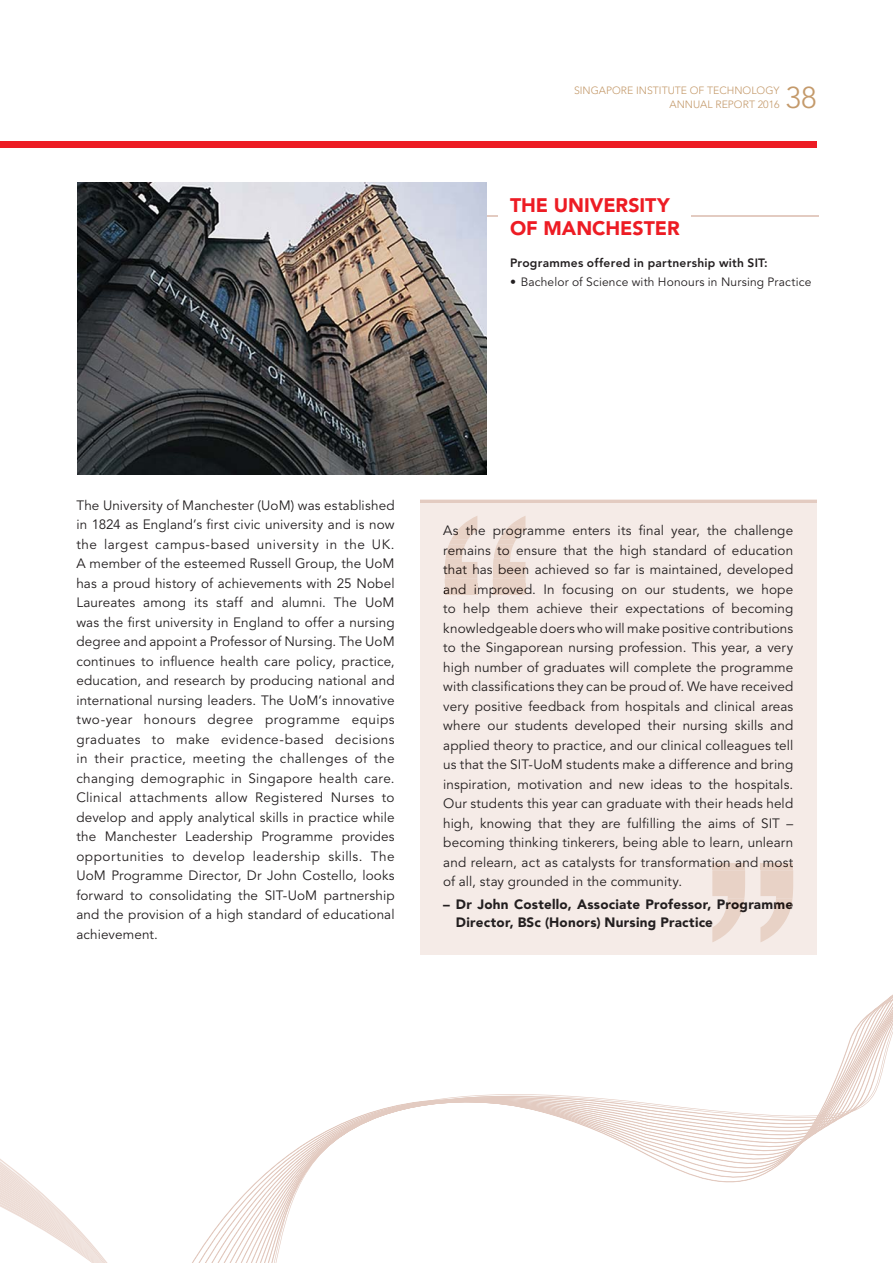
<style>
.page{position:relative;width:893px;height:1263px;background:#fff}
.page>*{position:absolute;margin:0;border:0;box-sizing:border-box;transform-origin:0 0}
.t1{font:300 30px "Avenir LT Std";color:#c49a6b}
.t2{font:900 19.5px/22.5px "Avenir LT Std";color:#ed1c24}
.t3{font:13.5px/19.5px "Avenir LT Std";letter-spacing:.01em;color:#231f20;text-align:justify}
.t4{font:900 13.5px/18px "Avenir LT Std";letter-spacing:.015em;color:#231f20}
.t5{font:13.5px "Avenir LT Std";letter-spacing:.015em;color:#1e1411}
.t6{font:12px "Avenir LT Std";letter-spacing:.015em;color:#231f20}
.t7{font:800 12px "Avenir LT Std";letter-spacing:.02em;color:#231f20}
.t8{font:300 10.5px/13.5px "Avenir LT Std";color:#c49a6b;text-align:right}
.s1{color:#231f20}
.s2{color:#1e1411}
</style>
<div class="page">
<div style="left:0;top:141px;width:816px;height:6px;background:#ed1c24"></div>
<svg style="left:220px;top:904px;width:672px;height:359px"></svg>
<svg style="left:0;top:1159px;width:108px;height:104px"></svg>
<hr style="left:87px;top:215px;width:731px;height:1px;background:#e3cbc1">
<div style="left:498px;top:183px;width:192px;height:57px;background:#fff"></div>
<img style="left:78px;top:183px;width:408px;height:291px">
<div style="left:420px;top:500px;width:396px;height:455px;background:#f5ebe7"></div>
<svg style="left:493px;top:516px;width:32px;height:68px"></svg>
<div style="left:493px;top:584px;width:32px;height:11px;background:#e8d2c6"></div>
<svg style="left:444px;top:516px;width:33px;height:68px"></svg>
<div style="left:444px;top:584px;width:33px;height:11px;background:#e8d2c6"></div>
<div style="left:760px;top:863px;width:33px;height:7px;background:#e8d2c6"></div>
<svg style="left:760px;top:870px;width:33px;height:72px"></svg>
<div style="left:712px;top:863px;width:33px;height:7px;background:#e8d2c6"></div>
<svg style="left:712px;top:870px;width:33px;height:72px"></svg>
<hr style="left:420px;top:500px;width:396px;height:3px;background:#e3cbc1">
<h1 class="t1" style="left:785px;top:83px;width:33px">38</h1>
<p class="t8" style="left:574px;top:85px;width:207px">SINGAPORE INSTITUTE OF TECHNOLOGY<br>ANNUAL REPORT 2016</p>
<h2 class="t2" style="left:510px;top:195px;width:171px">THE UNIVERSITY<br>OF MANCHESTER</h2>
<p class="t7" style="left:510px;top:257px;width:259px">Programmes offered in partnership with SIT:</p>
<p class="t6" style="left:510px;top:276px;width:303px">• Bachelor of Science with Honours in Nursing Practice</p>
<p class="t3" style="left:76px;top:496px;width:320px">The University of Manchester (UoM) was established in 1824 as England’s first civic university and is now the largest campus-based university in the UK.<br>A member of the esteemed Russell Group, the UoM has a proud history of achievements with 25 Nobel Laureates among its staff and alumni. The UoM was the first university in England to offer a nursing degree and appoint a Professor of Nursing. The UoM continues to influence health care policy, practice, education, and research by producing national and international nursing leaders. The UoM’s innovative two-year honours degree programme equips graduates to make evidence-based decisions in their practice, meeting the challenges of the changing demographic in Singapore health care.<br>Clinical attachments allow Registered Nurses to develop and apply analytical skills in practice while the Manchester Leadership Programme provides opportunities to develop leadership skills. The UoM Programme Director, Dr John Costello, looks forward to consolidating the SIT-UoM partnership and the provision of a high standard of educational achievement.</p>
<p class="t5" style="left:443px;top:524px;width:44px">As th<span class="s1">e</span></p>
<p class="t3" style="left:493px;top:522px;width:302px"><span class="s2">progr</span>amme enters its final year, the challenge</p>
<p class="t3" style="left:443px;top:541px;width:49px"><span class="s2">rem</span>ains</p>
<p class="t3" style="left:443px;top:541px;width:351px;text-indent:73px">ensure that the high standard of education <span class="s2">that h</span>as <span class="s2">been</span> achieved so far is maintained, developed <span class="s2">and i</span>m<span class="s2">proved</span>. In focusing on our students, we hope to help them achieve their expectations of becoming knowledgeable doers who will make positive contributions to the Singaporean nursing profession. This year, a very high number of graduates will complete the programme with classifications they can be proud of. We have received very positive feedback from hospitals and clinical areas where our students developed their nursing skills and applied theory to practice, and our clinical colleagues tell us that the SIT-UoM students make a difference and bring inspiration, motivation and new ideas to the hospitals.<br>Our students this year can graduate with their heads held high, knowing that they are fulfilling the aims of SIT – becoming thinking tinkerers, being able to learn, unlearn and relearn, act as catalysts for transformat<span class="s2">ion an</span>d <span class="s2">most </span>of all, stay grounded in the community.</p>
<p class="t4" style="left:456px;top:896px;width:339px;text-indent:-13px">– Dr John Costello, Associate Professor, <span class="s2">Prog</span>ram<span class="s2">me<br></span>Director, BSc (Honors) Nursing Practice</p>
<p class="t5" style="left:497px;top:544px;width:14px">to</p>
</div>
